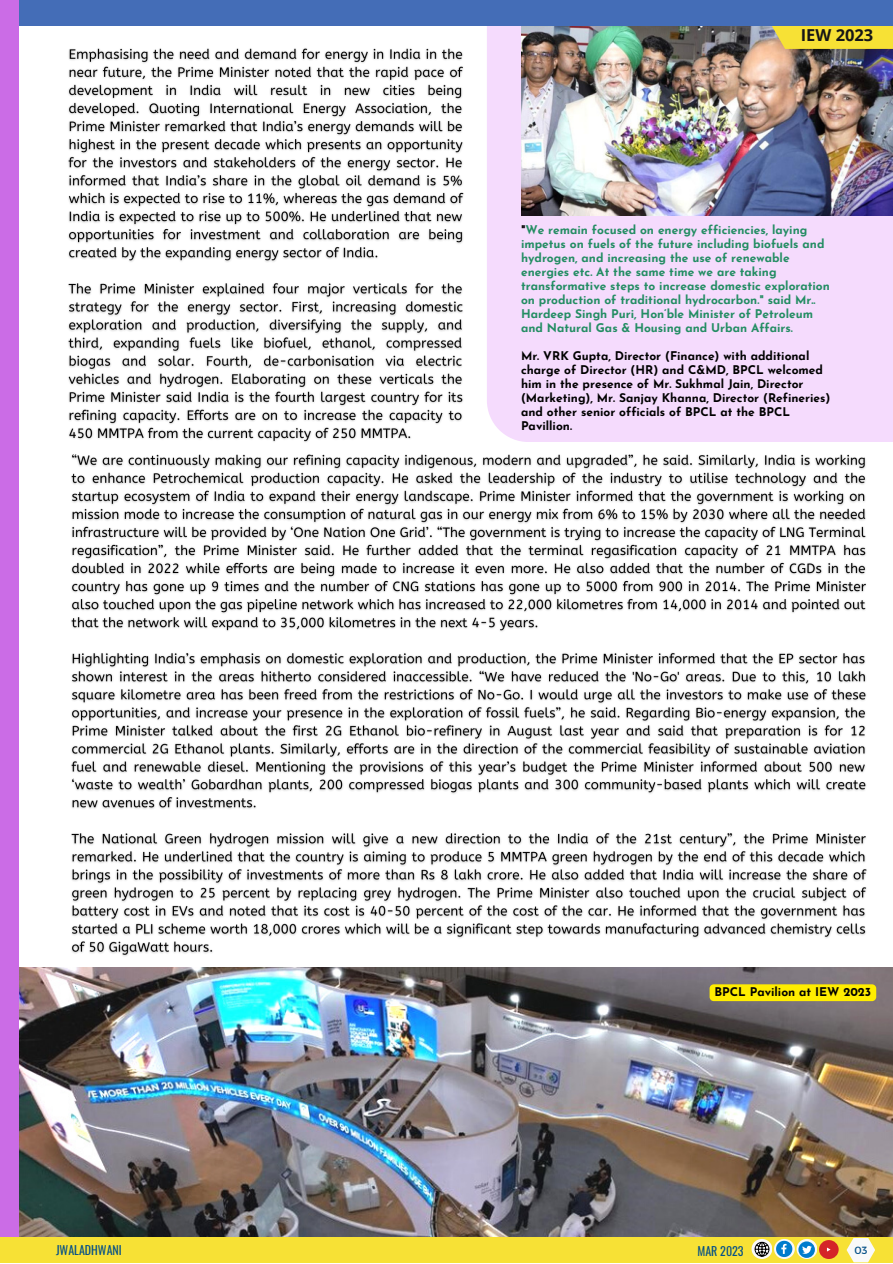
<style>
.page{position:relative;width:893px;height:1264px;background:#fff}
.page>*{position:absolute;margin:0;border:0;box-sizing:border-box;transform-origin:0 0}
.t1{font:700 16.5px "Open Sans";color:#161616}
.t2{font:700 12px/14px "Josefin Sans";color:#238d63}
.t3{font:700 12px/14px "Josefin Sans";color:#000}
.t4{font:12px "Oswald";color:#055087}
.t5{font:10.5px "Montserrat";color:#055087}
.s1{color:#000}
</style>
<div class="page">
<div style="left:487px;top:0;width:405px;height:441px;background:#f5dbfd"></div>
<img style="left:521px;top:26px;width:371px;height:189px">
<svg style="left:734px;top:26px;width:158px;height:23px;background:#d7c54a"></svg>
<div style="left:0;top:0;width:892px;height:26px;background:#446db7"></div>
<img style="left:19px;top:967px;width:873px;height:270px">
<div style="left:0;top:0;width:19px;height:1262px;background:#cb6ce6"></div>
<div style="left:0;top:1237px;width:892px;height:25px;background:#f7e135"></div>
<svg style="left:751px;top:1238px;width:21px;height:20px"></svg>
<svg style="left:774px;top:1238px;width:20px;height:20px"></svg>
<svg style="left:796px;top:1238px;width:21px;height:20px"></svg>
<svg style="left:776px;top:1240px;width:16px;height:16px"></svg>
<svg style="left:798px;top:1241px;width:16px;height:16px"></svg>
<svg style="left:802px;top:1245px;width:9px;height:8px"></svg>
<svg style="left:754px;top:1241px;width:15px;height:15px"></svg>
<svg style="left:846px;top:1238px;width:29px;height:24px"></svg>
<svg style="left:819px;top:1239px;width:19px;height:19px"></svg>
<svg style="left:821px;top:1244px;width:14px;height:10px"></svg>
<img style="left:71px;top:454px;width:796px;height:502px">
<img style="left:68px;top:48px;width:396px;height:394px">
<div style="left:709px;top:984px;width:167px;height:17px;background:#ffed00;border-radius:4px"></div>
<h1 class="t1" style="left:800px;top:23px;width:74px">IEW 2023</h1>
<p class="t2" style="left:521px;top:224px;width:310px"><span class="s1">"</span>We remain focused on energy efficiencies, laying impetus on fuels of the future including biofuels and hydrogen, and increasing the use of renewable energies etc. At the same time we are taking transformative steps to increase domestic exploration on production of traditional hydrocarbon." said Mr..<br>Hardeep Singh Puri, Hon’ble Minister of Petroleum and Natural Gas &amp; Housing and Urban Affairs.</p>
<p class="t3" style="left:521px;top:350px;width:311px">Mr. VRK Gupta, Director (Finance) with additional charge of Director (HR) and C&amp;MD, BPCL welcomed him in the presence of Mr. Sukhmal Jain, Director (Marketing), Mr. Sanjay Khanna, Director (Refineries) and other senior officials of BPCL at the BPCL Pavillion.</p>
<p class="t3" style="left:714px;top:985px;width:158px">BPCL Pavilion at IEW 2023</p>
<p class="t4" style="left:56px;top:1240px;width:67px">JWALADHWANI</p>
<p class="t5" style="left:854px;top:1243px;width:14px">03</p>
<p class="t4" style="left:697px;top:1241px;width:48px">MAR 2023</p>
</div>
